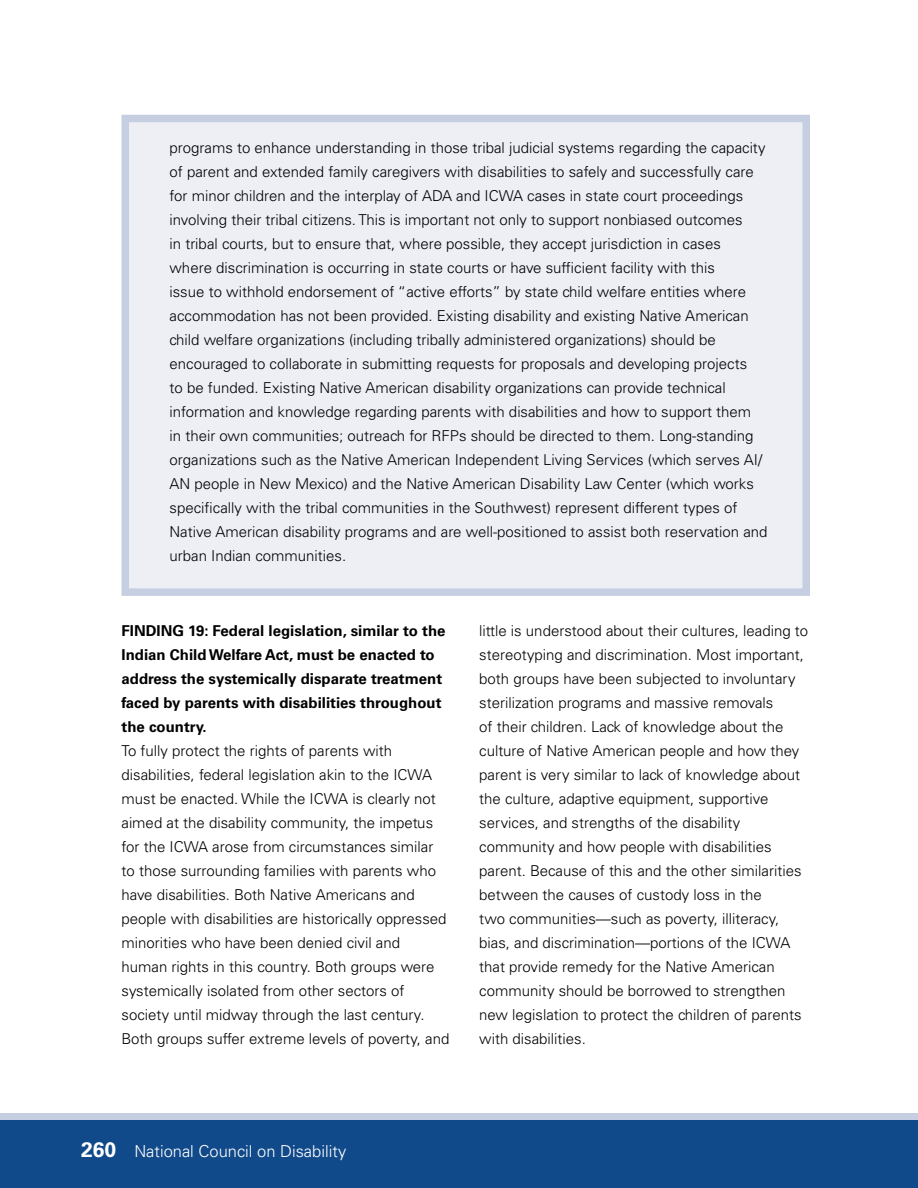
<style>
.page{position:relative;width:918px;height:1188px;background:#fff}
.page>*{position:absolute;margin:0;border:0;box-sizing:border-box;transform-origin:0 0}
.t1{font:300 16.5px "Univers LT Std";color:#fff}
.BBL{font:300 15px/24px "Univers LT Std";color:#000}
.TX{font:300 15px/24px "Univers LT Std";color:#000}
.TX2{font:700 15px/24px "Univers LT Std";color:#000}
.s1{font-weight:700;font-size:21px}
</style>
<div class="page">
<div style="left:125px;top:118px;width:681px;height:474px;background:#edeff5"></div>
<div style="left:122px;top:115px;width:688px;height:481px;border:8px solid #c5cfe1"></div>
<div style="left:0;top:1114px;width:918px;height:6px;background:#c5cfe1"></div>
<div style="left:0;top:1120px;width:918px;height:68px;background:#114a8a"></div>
<p class="BBL" style="left:170px;top:136px;width:600px">programs to enhance understanding in those tribal judicial systems regarding the capacity of parent and extended family caregivers with disabilities to safely and successfully care for minor children and the interplay of ADA and ICWA cases in state court proceedings involving their tribal citizens. This is important not only to support nonbiased outcomes<br>in tribal courts, but to ensure that, where possible, they accept jurisdiction in cases<br>where discrimination is occurring in state courts or have sufficient facility with this<br>issue to withhold endorsement of “active efforts” by state child welfare entities where accommodation has not been provided. Existing disability and existing Native American child welfare organizations (including tribally administered organizations) should be encouraged to collaborate in submitting requests for proposals and developing projects<br>to be funded. Existing Native American disability organizations can provide technical information and knowledge regarding parents with disabilities and how to support them<br>in their own communities; outreach for RFPs should be directed to them. Long-standing organizations such as the Native American Independent Living Services (which serves AI/ AN people in New Mexico) and the Native American Disability Law Center (which works specifically with the tribal communities in the Southwest) represent different types of Native American disability programs and are well-positioned to assist both reservation and urban Indian communities.</p>
<p class="TX2" style="left:122px;top:619px;width:326px">FINDING 19: Federal legislation, similar to the Indian Child Welfare Act, must be enacted to address the systemically disparate treatment faced by parents with disabilities throughout the country.</p>
<p class="TX" style="left:122px;top:739px;width:329px">To fully protect the rights of parents with disabilities, federal legislation akin to the ICWA must be enacted. While the ICWA is clearly not aimed at the disability community, the impetus for the ICWA arose from circumstances similar to those surrounding families with parents who have disabilities. Both Native Americans and people with disabilities are historically oppressed minorities who have been denied civil and human rights in this country. Both groups were systemically isolated from other sectors of society until midway through the last century.<br>Both groups suffer extreme levels of poverty, and</p>
<p class="TX" style="left:479px;top:619px;width:330px">little is understood about their cultures, leading to stereotyping and discrimination. Most important, both groups have been subjected to involuntary sterilization programs and massive removals<br>of their children. Lack of knowledge about the culture of Native American people and how they parent is very similar to lack of knowledge about the culture, adaptive equipment, supportive services, and strengths of the disability community and how people with disabilities parent. Because of this and the other similarities between the causes of custody loss in the<br>two communities—such as poverty, illiteracy, bias, and discrimination—portions of the ICWA that provide remedy for the Native American community should be borrowed to strengthen new legislation to protect the children of parents with disabilities.</p>
<p class="t1" style="left:81px;top:1141px;width:267px"><span class="s1">260</span> National Council on Disability</p>
</div>
